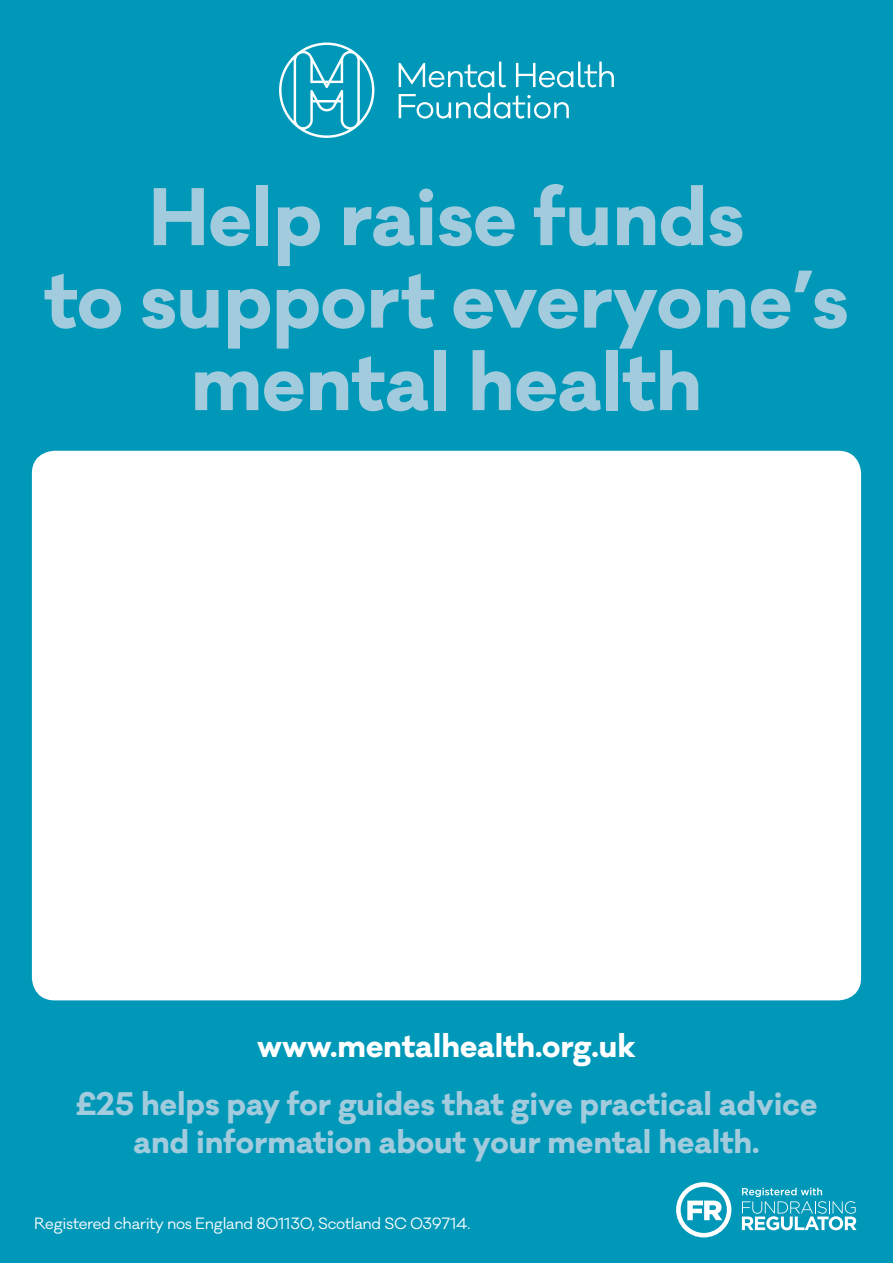
<style>
.page{position:relative;width:893px;height:1263px;background:#0098b8}
.page>*{position:absolute;margin:0;border:0;box-sizing:border-box;transform-origin:0 0}
.t1{font:700 75px/82.5px "Galano Classic";color:#a2ccdd;text-align:center}
.t2{font:700 30px/37.5px "Galano Classic";color:#a2ccdd;text-align:center}
.t3{font:700 30px "Galano Classic";color:#fff}
.t4{font:15px "Galano Classic";letter-spacing:-.02em;color:#fff}
</style>
<div class="page">
<div style="left:33px;top:452px;width:827px;height:547px;background:#fff;border-radius:21px"></div>
<div style="left:32px;top:451px;width:829px;height:549px;border:3px solid #fff;border-radius:21px"></div>
<svg style="left:399px;top:62px;width:107px;height:25px"></svg>
<svg style="left:516px;top:62px;width:98px;height:25px"></svg>
<svg style="left:399px;top:93px;width:170px;height:26px"></svg>
<svg style="left:279px;top:43px;width:95px;height:95px"></svg>
<svg style="left:676px;top:1182px;width:55px;height:55px"></svg>
<svg style="left:742px;top:1188px;width:114px;height:42px"></svg>
<h1 class="t1" style="left:45px;top:176px;width:805px">Help raise funds<br>to support everyone’s mental health</h1>
<p class="t3" style="left:257px;top:1025px;width:380px">www.mentalhealth.org.uk</p>
<p class="t2" style="left:76px;top:1086px;width:743px">£25 helps pay for guides that give practical advice and information about your mental health.</p>
<p class="t4" style="left:34px;top:1214px;width:438px">Registered charity nos England 801130, Scotland SC 039714.</p>
</div>
